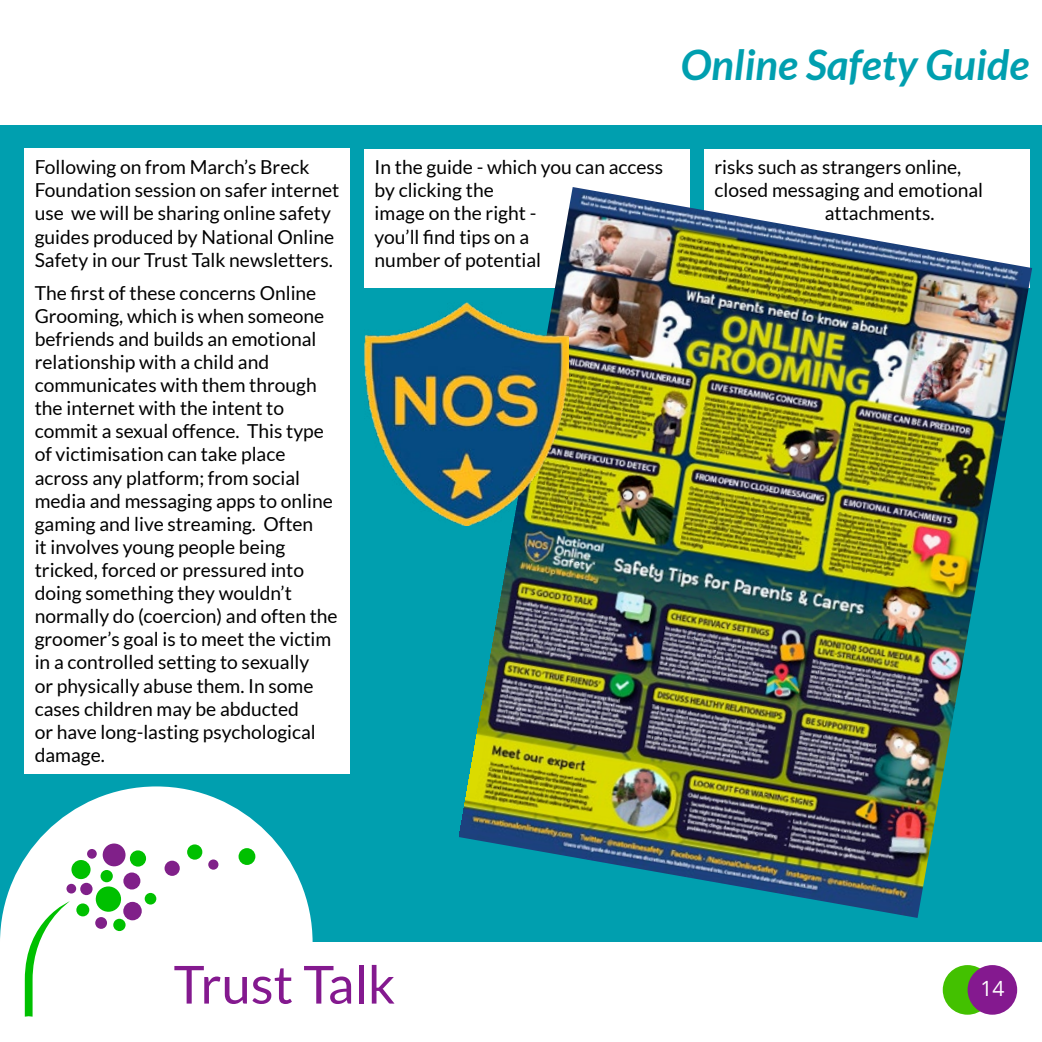
<style>
.page{position:relative;width:1042px;height:1042px;background:#fff}
.page>*{position:absolute;margin:0;border:0;box-sizing:border-box;transform-origin:0 0}
.t1{font:52.5px "Lato";color:#84198f}
.t2{font:italic 700 42px "Lato";color:#009faf}
.t3{font:21px "Open Sans";color:#fff}
.t4{font:19.25px/23.1px "Lato";color:#000}
</style>
<div class="page">
<div style="left:0;top:0;width:1042px;height:1017px;background:#009faf"></div>
<div style="left:0;top:943px;width:1042px;height:99px;background:#fff"></div>
<svg style="left:0;top:786px;width:313px;height:231px;fill:#fff"></svg>
<div style="left:102px;top:843px;width:24px;height:23px;background:#802089;border-radius:50%"></div>
<div style="left:123px;top:901px;width:19px;height:19px;background:#802089;border-radius:50%"></div>
<div style="left:123px;top:872px;width:17px;height:17px;background:#802089;border-radius:50%"></div>
<div style="left:164px;top:860px;width:16px;height:16px;background:#802089;border-radius:50%"></div>
<div style="left:87px;top:849px;width:10px;height:10px;background:#802089;border-radius:50%"></div>
<div style="left:66px;top:884px;width:10px;height:9px;background:#802089;border-radius:50%"></div>
<div style="left:80px;top:883px;width:13px;height:12px;background:#802089;border-radius:50%"></div>
<div style="left:95px;top:917px;width:12px;height:12px;background:#802089;border-radius:50%"></div>
<div style="left:208px;top:859px;width:10px;height:11px;background:#802089;border-radius:50%"></div>
<div style="left:96px;top:886px;width:25px;height:26px;background:#00c000;border-radius:50%"></div>
<div style="left:71px;top:860px;width:20px;height:19px;background:#00c000;border-radius:50%"></div>
<div style="left:130px;top:850px;width:16px;height:17px;background:#00c000;border-radius:50%"></div>
<div style="left:187px;top:844px;width:15px;height:16px;background:#00c000;border-radius:50%"></div>
<div style="left:238px;top:848px;width:17px;height:17px;background:#00c000;border-radius:50%"></div>
<div style="left:100px;top:870px;width:13px;height:12px;background:#00c000;border-radius:50%"></div>
<svg style="left:113px;top:918px;width:13px;height:13px"></svg>
<div style="left:145px;top:893px;width:11px;height:11px;background:#00c000;border-radius:50%"></div>
<div style="left:76px;top:903px;width:13px;height:13px;background:#00c000;border-radius:50%"></div>
<svg style="left:25px;top:901px;width:45px;height:115px"></svg>
<div style="left:943px;top:965px;width:49px;height:49px;background:#43c100;border-radius:50%"></div>
<div style="left:967px;top:965px;width:50px;height:49px;background:#84198f;border-radius:50%"></div>
<div style="left:0;top:0;width:1042px;height:124px;background:#fff"></div>
<div style="left:25px;top:149px;width:325px;height:625px;background:#fff"></div>
<div style="left:365px;top:149px;width:325px;height:139px;background:#fff"></div>
<div style="left:704px;top:149px;width:325px;height:139px;background:#fff"></div>
<img style="left:459px;top:187px;width:573px;height:731px">
<img style="left:365px;top:303px;width:203px;height:223px">
<p class="t4" style="left:35px;top:156px;width:306px">Following on from March’s Breck Foundation session on safer internet use we will be sharing online safety guides produced by National Online Safety in our Trust Talk newsletters.</p>
<p class="t4" style="left:35px;top:281px;width:304px">The first of these concerns Online<br>Grooming, which is when someone befriends and builds an emotional relationship with a child and communicates with them through the internet with the intent to commit a sexual offence. This type of victimisation can take place across any platform; from social media and messaging apps to online gaming and live streaming. Often<br>it involves young people being tricked, forced or pressured into doing something they wouldn’t normally do (coercion) and often the groomer’s goal is to meet the victim in a controlled setting to sexually<br>or physically abuse them. In some cases children may be abducted<br>or have long-lasting psychological damage.</p>
<h2 class="t2" style="left:681px;top:41px;width:350px">Online Safety Guide</h2>
<p class="t4" style="left:375px;top:156px;width:290px">In the guide - which you can access by clicking the<br>image on the right -<br>you’ll find tips on a<br>number of potential</p>
<p class="t4" style="left:714px;top:156px;width:248px">risks such as strangers online,</p>
<p class="t4" style="left:714px;top:179px;width:270px">closed messaging and emotional</p>
<p class="t4" style="left:825px;top:202px;width:111px">attachments.</p>
<h1 class="t1" style="left:174px;top:955px;width:223px">Trust Talk</h1>
<p class="t3" style="left:980px;top:974px;width:26px">14</p>
</div>
